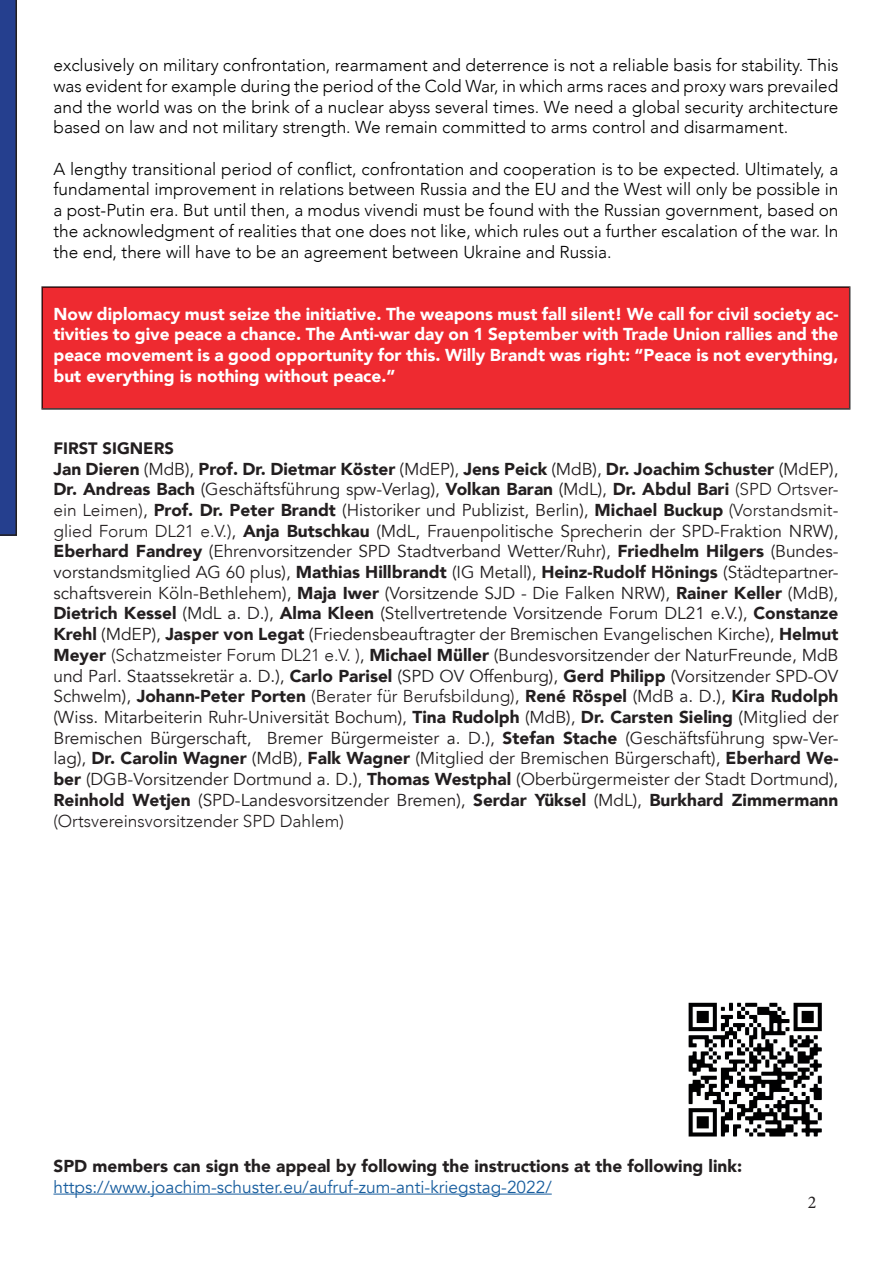
<style>
.page{position:relative;width:893px;height:1263px;background:#fff}
.page>*{position:absolute;margin:0;border:0;box-sizing:border-box;transform-origin:0 0}
.t1{font:18px "Minion Pro";color:#231f20}
.t2{font:17.25px/20.7px "Avenir";color:#231f20;text-align:justify}
.t3{font:300 17.25px/20.7px "Avenir";color:#000;text-align:justify}
.t4{font:900 17.25px/20.7px "Avenir";color:#fff;text-align:justify}
.t5{font:900 17.25px "Avenir";color:#231f20}
.t6{font:17.25px "Avenir";color:#175d9e}
.t7{font:900 16.5px "Avenir";color:#231f20}
.s1{font-weight:900}
.s2{font-weight:300}
</style>
<div class="page">
<div style="left:42px;top:287px;width:808px;height:122px;background:#ee2a30"></div>
<hr style="left:53px;top:1194px;width:499px;height:1px;background:#175d9e">
<svg style="left:0;top:0;width:17px;height:536px;background:#243c84"></svg>
<img style="left:688px;top:1002px;width:134px;height:135px">
<p class="t3" style="left:53px;top:55px;width:786px">exclusively on military confrontation, rearmament and deterrence is not a reliable basis for stability. This was evident for example during the period of the Cold War, in which arms races and proxy wars prevailed and the world was on the brink of a nuclear abyss several times. We need a global security architecture based on law and not military strength. We remain committed to arms control and disarmament.</p>
<p class="t3" style="left:53px;top:158px;width:787px">A lengthy transitional period of conflict, confrontation and cooperation is to be expected. Ultimately, a fundamental improvement in relations between Russia and the EU and the West will only be possible in a post-Putin era. But until then, a modus vivendi must be found with the Russian government, based on the acknowledgment of realities that one does not like, which rules out a further escalation of the war. In the end, there will have to be an agreement between Ukraine and Russia.</p>
<p class="t4" style="left:53px;top:303px;width:787px">Now diplomacy must seize the initiative. The weapons must fall silent! We call for civil society ac&shy;tivities to give peace a chance. The Anti-war day on 1 September with Trade Union rallies and the peace movement is a good opportunity for this. Willy Brandt was right: “Peace is not everything, but everything is nothing without peace.”</p>
<p class="t7" style="left:53px;top:434px;width:122px">FIRST SIGNERS</p>
<p class="t2" style="left:53px;top:458px;width:786px"><span class="s1">Jan Dieren</span> (MdB), <span class="s1">Prof. Dr. Dietmar Köster</span> (MdEP), <span class="s1">Jens Peick</span> (MdB), <span class="s1">Dr. Joachim Schuster</span> (MdEP), <span class="s1">Dr. Andreas Bach</span> (Geschäftsführung spw-Verlag), <span class="s1">Volkan Baran</span> (MdL), <span class="s1">Dr. Abdul Bari</span> <span class="s2">(SPD Ortsver&shy;ein Leimen)</span>, <span class="s1">Prof. Dr. Peter Brandt</span> (Historiker und Publizist, Berlin), <span class="s1">Michael Buckup</span> <span class="s2">(Vorstandsmit&shy;glied Forum DL21 e.V.)</span>, <span class="s1">Anja Butschkau</span> (MdL, Frauenpolitische Sprecherin der SPD-Fraktion NRW), <span class="s1">Eberhard Fandrey</span> (Ehrenvorsitzender SPD Stadtverband Wetter/Ruhr), <span class="s1">Friedhelm Hilgers</span> (Bundes&shy;vorstandsmitglied AG 60 plus), <span class="s1">Mathias Hillbrandt</span> (IG Metall), <span class="s1">Heinz-Rudolf Hönings</span> (Städtepartner&shy;schaftsverein Köln-Bethlehem), <span class="s1">Maja Iwer</span> (Vorsitzende SJD - Die Falken NRW), <span class="s1">Rainer Keller</span> (MdB), <span class="s1">Dietrich Kessel</span> (MdL a. D.), <span class="s1">Alma Kleen</span> (Stellvertretende Vorsitzende Forum DL21 e.V.), <span class="s1">Constanze Krehl</span> (MdEP), <span class="s1">Jasper von Legat</span> (Friedensbeauftragter der Bremischen Evangelischen Kirche), <span class="s1">Helmut Meyer</span> <span class="s2">(Schatzmeister Forum DL21 e.V. )</span>, <span class="s1">Michael Müller</span> (Bundesvorsitzender der NaturFreunde, MdB und Parl. Staatssekretär a. D.), <span class="s1">Carlo Parisel</span> (SPD OV Offenburg), <span class="s1">Gerd Philipp</span> (Vorsitzender SPD-OV Schwelm), <span class="s1">Johann-Peter Porten</span> <span class="s2">(Berater für Berufsbildung)</span>, <span class="s1">René Röspel</span> (MdB a. D.), <span class="s1">Kira Rudolph </span>(Wiss. Mitarbeiterin Ruhr-Universität Bochum), <span class="s1">Tina Rudolph</span> (MdB), <span class="s1">Dr. Carsten Sieling</span> (Mitglied der Bremischen Bürgerschaft, Bremer Bürgermeister a. D.), <span class="s1">Stefan Stache</span> (Geschäftsführung spw-Ver&shy;lag), <span class="s1">Dr. Carolin Wagner</span> (MdB), <span class="s1">Falk Wagner</span> (Mitglied der Bremischen Bürgerschaft), <span class="s1">Eberhard We&shy;ber</span> (DGB-Vorsitzender Dortmund a. D.), <span class="s1">Thomas Westphal</span> (Oberbürgermeister der Stadt Dortmund), <span class="s1">Reinhold Wetjen</span> (SPD-Landesvorsitzender Bremen), <span class="s1">Serdar Yüksel</span> (MdL), <span class="s1">Burkhard Zimmermann </span><span class="s2">(Ortsvereinsvorsitzender SPD Dahlem)</span></p>
<p class="t5" style="left:53px;top:1151px;width:690px">SPD members can sign the appeal by following the instructions at the following link:</p>
<p class="t6" style="left:53px;top:1176px;width:500px">https://www.joachim-schuster.eu/aufruf-zum-anti-kriegstag-2022/</p>
<p class="t1" style="left:808px;top:1190px;width:10px">2</p>
</div>
